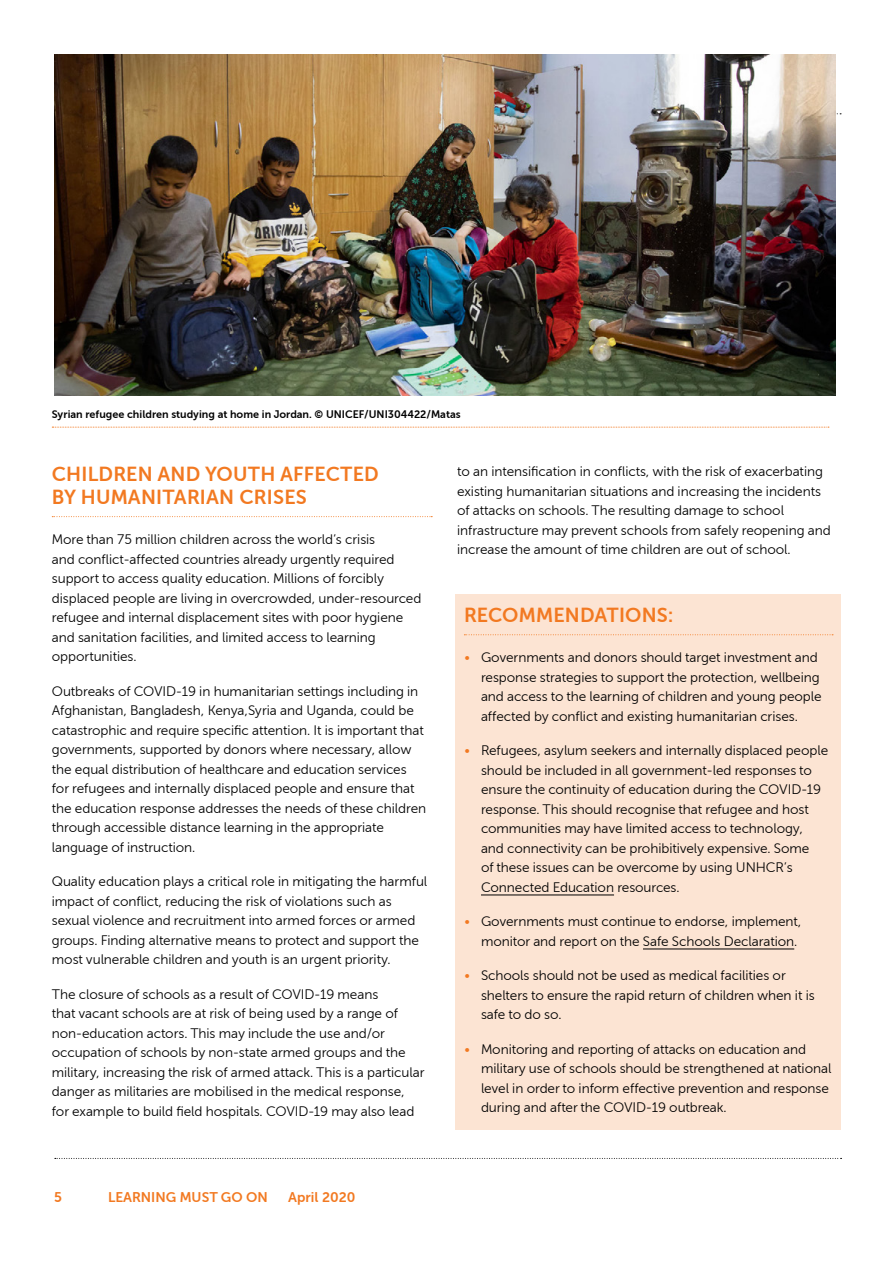
<style>
.page{position:relative;width:893px;height:1263px;background:#fff}
.page>*{position:absolute;margin:0;border:0;box-sizing:border-box;transform-origin:0 0}
.t1{font:19.5px/22.5px "Museo Sans Cyrl 700";letter-spacing:.01em;color:#f27921}
.t2{font:13.5px "Museo Sans Cyrl 700";color:#f27921}
.t3{font:13.2px/19.5px "Museo Sans Cyrl 300";letter-spacing:-.005em;color:#000}
.t4{font:10.5px "Museo Sans Cyrl 700";color:#000}
.s1{color:#f27921}
</style>
<div class="page">
<svg style="left:55px;top:1158px;width:787px;height:1px"></svg>
<svg style="left:52px;top:516px;width:380px;height:1px"></svg>
<img style="left:54px;top:54px;width:782px;height:341px">
<svg style="left:52px;top:427px;width:777px;height:1px"></svg>
<div style="left:455px;top:594px;width:386px;height:536px;background:#fce4d3"></div>
<svg style="left:464px;top:634px;width:369px;height:1px"></svg>
<hr style="left:481px;top:895px;width:133px;height:1px;background:#000">
<hr style="left:643px;top:949px;width:151px;height:1px;background:#000">
<p class="t4" style="left:52px;top:409px;width:410px">Syrian refugee children studying at home in Jordan. © UNICEF/UNI304422/Matas</p>
<h1 class="t1" style="left:52px;top:463px;width:328px">CHILDREN AND YOUTH AFFECTED<br>BY HUMANITARIAN CRISES</h1>
<p class="t3" style="left:52px;top:530px;width:371px">More than 75 million children across the world’s crisis<br>and conflict-affected countries already urgently required support to access quality education. Millions of forcibly displaced people are living in overcrowded, under-resourced refugee and internal displacement sites with poor hygiene and sanitation facilities, and limited access to learning opportunities.</p>
<p class="t3" style="left:52px;top:681px;width:376px">Outbreaks of COVID-19 in humanitarian settings including in Afghanistan, Bangladesh, Kenya,Syria and Uganda, could be catastrophic and require specific attention. It is important that governments, supported by donors where necessary, allow the equal distribution of healthcare and education services for refugees and internally displaced people and ensure that the education response addresses the needs of these children through accessible distance learning in the appropriate language of instruction.</p>
<p class="t3" style="left:52px;top:872px;width:377px">Quality education plays a critical role in mitigating the harmful impact of conflict, reducing the risk of violations such as sexual violence and recruitment into armed forces or armed groups. Finding alternative means to protect and support the most vulnerable children and youth is an urgent priority.</p>
<p class="t3" style="left:52px;top:984px;width:374px">The closure of schools as a result of COVID-19 means<br>that vacant schools are at risk of being used by a range of non-education actors. This may include the use and/or occupation of schools by non-state armed groups and the military, increasing the risk of armed attack. This is a particular danger as militaries are mobilised in the medical response, for example to build field hospitals. COVID-19 may also lead</p>
<p class="t2" style="left:54px;top:1190px;width:9px">5</p>
<p class="t2" style="left:108px;top:1190px;width:161px">LEARNING MUST GO ON</p>
<p class="t2" style="left:288px;top:1190px;width:69px">April 2020</p>
<p class="t3" style="left:457px;top:462px;width:375px">to an intensification in conflicts, with the risk of exacerbating existing humanitarian situations and increasing the incidents of attacks on schools. The resulting damage to school infrastructure may prevent schools from safely reopening and increase the amount of time children are out of school.</p>
<h1 class="t1" style="left:464px;top:604px;width:211px">RECOMMENDATIONS:</h1>
<p class="t3" style="left:481px;top:648px;width:342px;text-indent:-17px"><span class="s1">•</span> Governments and donors should target investment and response strategies to support the protection, wellbeing and access to the learning of children and young people affected by conflict and existing humanitarian crises.</p>
<p class="t3" style="left:481px;top:741px;width:349px;text-indent:-17px"><span class="s1">•</span> Refugees, asylum seekers and internally displaced people should be included in all government-led responses to ensure the continuity of education during the COVID-19 response. This should recognise that refugee and host communities may have limited access to technology, and connectivity can be prohibitively expensive. Some<br>of these issues can be overcome by using UNHCR’s Connected Education resources.</p>
<p class="t3" style="left:481px;top:912px;width:322px;text-indent:-17px"><span class="s1">•</span> Governments must continue to endorse, implement, monitor and report on the Safe Schools Declaration.</p>
<p class="t3" style="left:481px;top:966px;width:335px;text-indent:-17px"><span class="s1">•</span> Schools should not be used as medical facilities or shelters to ensure the rapid return of children when it is safe to do so.</p>
<p class="t3" style="left:481px;top:1040px;width:352px;text-indent:-17px"><span class="s1">•</span> Monitoring and reporting of attacks on education and military use of schools should be strengthened at national level in order to inform effective prevention and response during and after the COVID-19 outbreak.</p>
</div>
